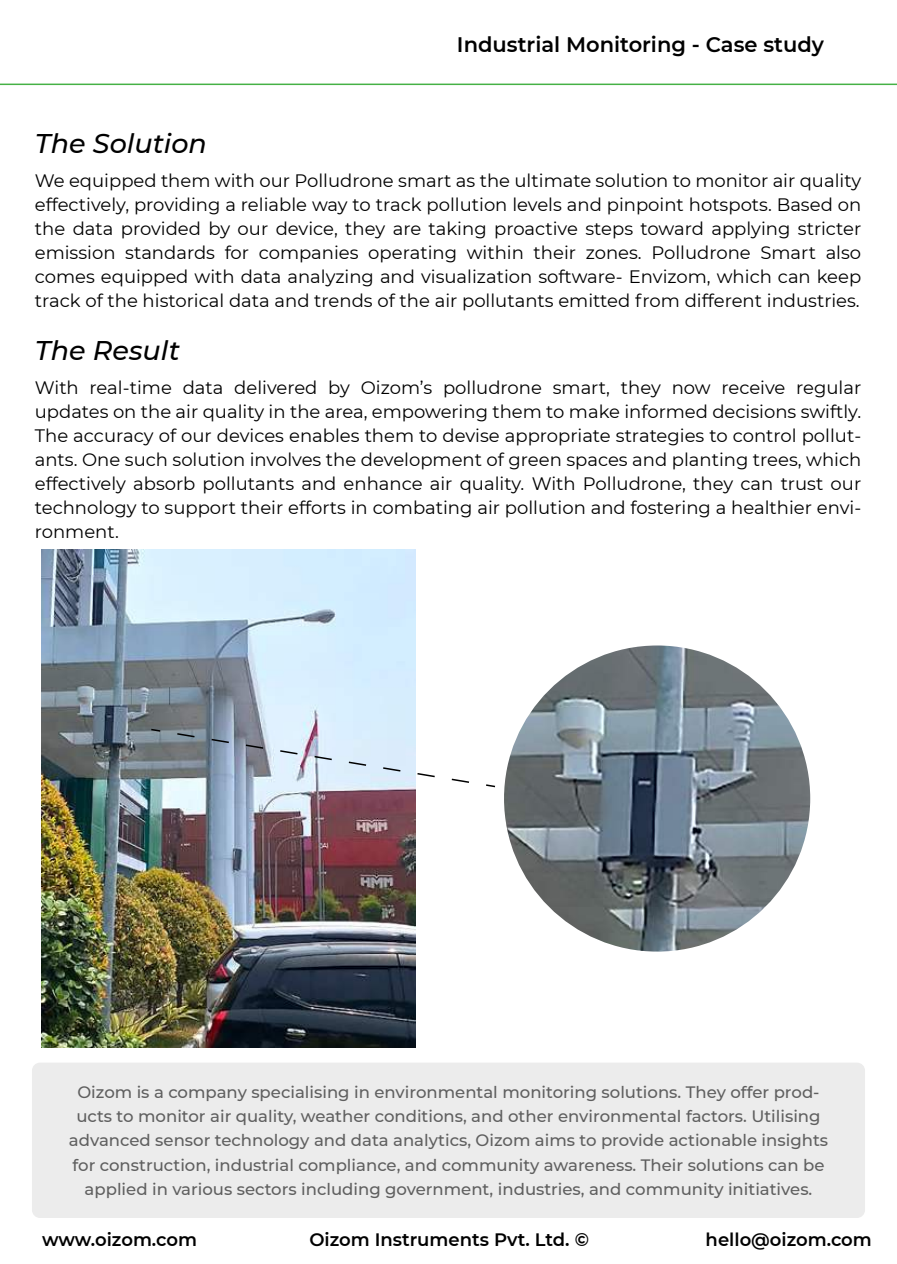
<style>
.page{position:relative;width:897px;height:1264px;background:#fff}
.page>*{position:absolute;margin:0;border:0;box-sizing:border-box;transform-origin:0 0}
.t1{font:italic 500 27px "Montserrat";color:#000}
.t2{font:600 21px "Montserrat";color:#000}
.t3{font:18px/24px "Montserrat";color:#000;text-align:justify}
.t4{font:600 18px "Montserrat";color:#000}
.t5{font:500 16.5px/24px "Montserrat";color:#5f5f5f;text-align:center}
</style>
<div class="page">
<div style="left:32px;top:1062px;width:832px;height:156px;background:#ececec;border-radius:8px"></div>
<hr style="left:0;top:84px;width:896px;height:1px;background:#45b146">
<img style="left:42px;top:549px;width:373px;height:498px">
<img style="left:504px;top:645px;width:306px;height:306px;border-radius:153px">
<svg style="left:149px;top:728px;width:13px;height:4px"></svg>
<svg style="left:175px;top:732px;width:320px;height:56px"></svg>
<p class="t2" style="left:457px;top:36px;width:368px">Industrial Monitoring - Case study</p>
<h1 class="t1" style="left:35px;top:132px;width:174px">The Solution</h1>
<p class="t3" style="left:35px;top:167px;width:827px">We equipped them with our Polludrone smart as the ultimate solution to monitor air quality effectively, providing a reliable way to track pollution levels and pinpoint hotspots. Based on the data provided by our device, they are taking proactive steps toward applying stricter emission standards for companies operating within their zones. Polludrone Smart also comes equipped with data analyzing and visualization software- Envizom, which can keep track of the historical data and trends of the air pollutants emitted from different industries.</p>
<h1 class="t1" style="left:35px;top:340px;width:147px">The Result</h1>
<p class="t3" style="left:35px;top:375px;width:827px">With real-time data delivered by Oizom’s polludrone smart, they now receive regular updates on the air quality in the area, empowering them to make informed decisions swiftly.<br>The accuracy of our devices enables them to devise appropriate strategies to control pollut&shy;ants. One such solution involves the development of green spaces and planting trees, which effectively absorb pollutants and enhance air quality. With Polludrone, they can trust our technology to support their efforts in combating air pollution and fostering a healthier envi&shy;ronment.</p>
<p class="t5" style="left:69px;top:1082px;width:760px">Oizom is a company specialising in environmental monitoring solutions. They offer prod&shy;ucts to monitor air quality, weather conditions, and other environmental factors. Utilising advanced sensor technology and data analytics, Oizom aims to provide actionable insights for construction, industrial compliance, and community awareness. Their solutions can be applied in various sectors including government, industries, and community initiatives.</p>
<p class="t4" style="left:42px;top:1232px;width:156px">www.oizom.com</p>
<p class="t4" style="left:705px;top:1232px;width:168px">hello@oizom.com</p>
<p class="t4" style="left:309px;top:1232px;width:281px">Oizom Instruments Pvt. Ltd. ©</p>
</div>
